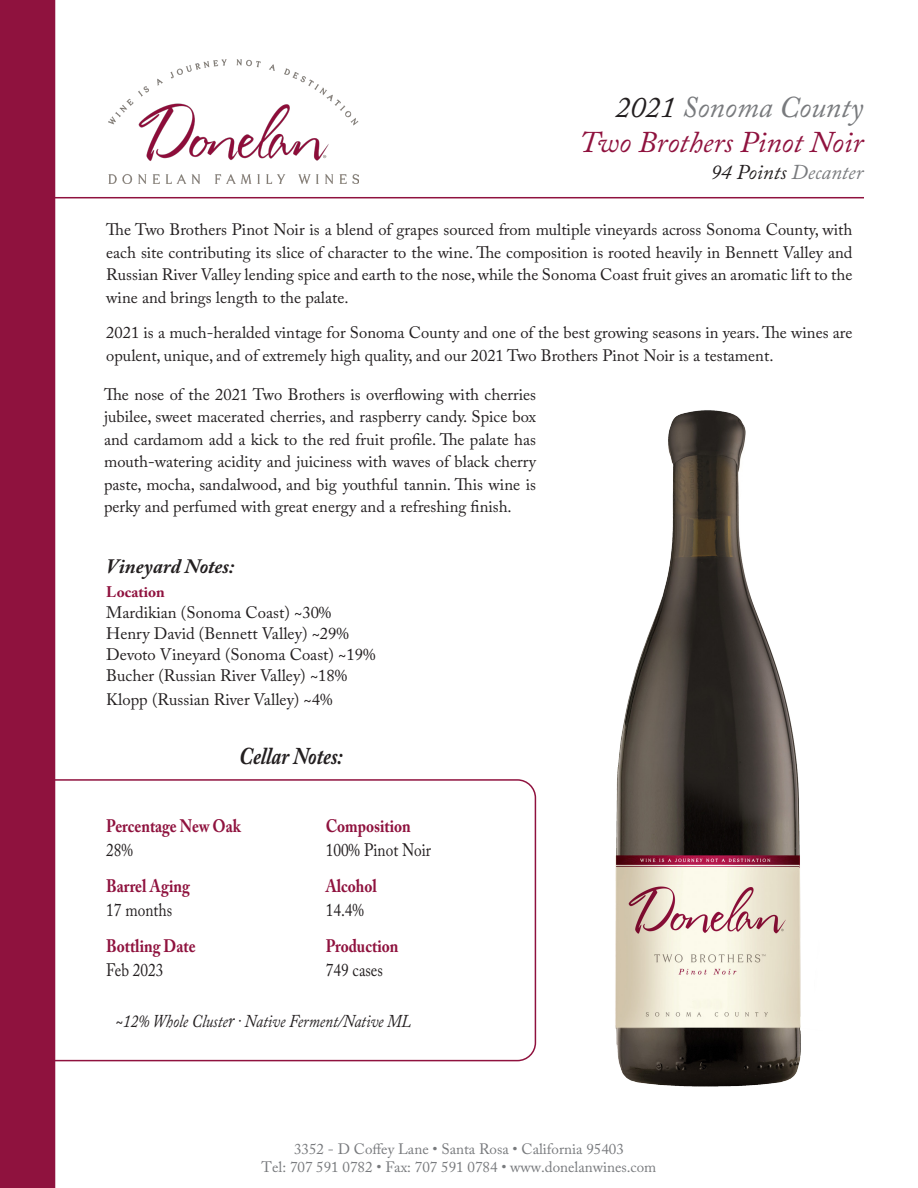
<style>
.page{position:relative;width:918px;height:1188px;background:#fff}
.page>*{position:absolute;margin:0;border:0;box-sizing:border-box;transform-origin:0 0}
.t1{font:italic 30px "Adobe Caslon Pro";color:#8f123e}
.t2{font:italic 30px "Adobe Caslon Pro";color:#787a7d}
.t3{font:italic 700 24px "Adobe Caslon Pro";color:#231f20;scale:.85 1}
.t4{font:italic 21px "Adobe Caslon Pro";color:#231f20}
.t5{font:italic 700 20.4px "Adobe Caslon Pro";color:#231f20}
.t6{font:700 18px "Adobe Caslon Pro";color:#8f123e;scale:.85 1}
.t7{font:18px "Adobe Caslon Pro";color:#231f20;scale:.85 1}
.t8{font:italic 18px "Adobe Caslon Pro";color:#231f20;scale:.85 1}
.t9{font:16.65px "Adobe Caslon Pro";color:#231f20}
.t10{font:16.5px/22.5px "Adobe Caslon Pro";color:#231f20;text-align:justify}
.t11{font:700 15.3px "Adobe Caslon Pro";color:#8f123e}
.t12{font:15px "Adobe Caslon Pro";color:#787a7d}
.s1{color:#231f20}
.s2{color:#787a7d}
.s3{font-size:21px}
</style>
<div class="page">
<div style="left:28px;top:779px;width:508px;height:282px;border:2px solid #8f123e;border-radius:18px"></div>
<img style="left:109px;top:59px;width:249px;height:124px">
<hr style="left:54px;top:197px;width:810px;height:1px;background:#8f123e">
<div style="left:0;top:0;width:55px;height:1188px;background:#8f123e"></div>
<img style="left:615px;top:410px;width:186px;height:677px">
<p class="t2" style="left:615px;top:89px;width:249px"><span class="s1">2021</span> Sonoma County</p>
<p class="t1" style="left:579px;top:124px;width:286px">Two Brothers Pinot Noir</p>
<p class="t4" style="left:711px;top:160px;width:154px">94 Points <span class="s2">Decanter</span></p>
<p class="t10" style="left:106px;top:219px;width:748px">The Two Brothers Pinot Noir is a blend of grapes sourced from multiple vineyards across Sonoma County, with each site contributing its slice of character to the wine. The composition is rooted heavily in Bennett Valley and Russian River Valley lending spice and earth to the nose, while the Sonoma Coast fruit gives an aromatic lift to the wine and brings length to the palate.</p>
<p class="t10" style="left:106px;top:321px;width:748px">2021 is a much-heralded vintage for Sonoma County and one of the best growing seasons in years. The wines are opulent, unique, and of extremely high quality, and our 2021 Two Brothers Pinot Noir is a testament.</p>
<p class="t10" style="left:104px;top:383px;width:434px">The nose of the 2021 Two Brothers is overflowing with cherries jubilee, sweet macerated cherries, and raspberry candy. Spice box and cardamom add a kick to the red fruit profile. The palate has mouth-watering acidity and juiciness with waves of black cherry paste, mocha, sandalwood, and big youthful tannin. This wine is perky and perfumed with great energy and a refreshing finish.</p>
<p class="t5" style="left:106px;top:554px;width:129px">Vineyard Notes:</p>
<p class="t11" style="left:106px;top:582px;width:60px">Location</p>
<p class="t9" style="left:106px;top:602px;width:227px">Mardikian (Sonoma Coast) ~30%</p>
<p class="t9" style="left:106px;top:623px;width:244px">Henry David (Bennett Valley) ~29%</p>
<p class="t9" style="left:106px;top:644px;width:271px">Devoto Vineyard (Sonoma Coast) ~19%</p>
<p class="t9" style="left:106px;top:665px;width:243px">Bucher (Russian River Valley) ~18%</p>
<p class="t9" style="left:106px;top:689px;width:228px">Klopp (Russian River Valley) ~4%</p>
<p class="t3" style="left:239px;top:742px;width:123px">Cellar Notes:</p>
<p class="t6" style="left:106px;top:815px;width:160px">Percentage New Oak</p>
<p class="t7" style="left:106px;top:839px;width:33px">28%</p>
<p class="t6" style="left:106px;top:875px;width:100px">Barrel Aging</p>
<p class="t7" style="left:106px;top:899px;width:79px">17 months</p>
<p class="t6" style="left:106px;top:935px;width:107px">Bottling Date</p>
<p class="t7" style="left:106px;top:959px;width:69px">Feb 2023</p>
<p class="t6" style="left:326px;top:815px;width:102px">Composition</p>
<p class="t7" style="left:326px;top:839px;width:125px">100% Pinot Noir</p>
<p class="t6" style="left:326px;top:875px;width:62px">Alcohol</p>
<p class="t7" style="left:326px;top:899px;width:47px">14.4%</p>
<p class="t6" style="left:326px;top:935px;width:87px">Production</p>
<p class="t7" style="left:326px;top:959px;width:69px">749 cases</p>
<p class="t8" style="left:115px;top:1010px;width:349px">~12% Whole Cluste<span class="s3">r</span> · Native Ferment/Native ML</p>
<p class="t12" style="left:294px;top:1140px;width:331px">3352 - D Coffey Lane • Santa Rosa • California 95403</p>
<p class="t12" style="left:262px;top:1158px;width:396px">Tel: 707 591 0782 • Fax: 707 591 0784 • www.donelanwines.com</p>
</div>
